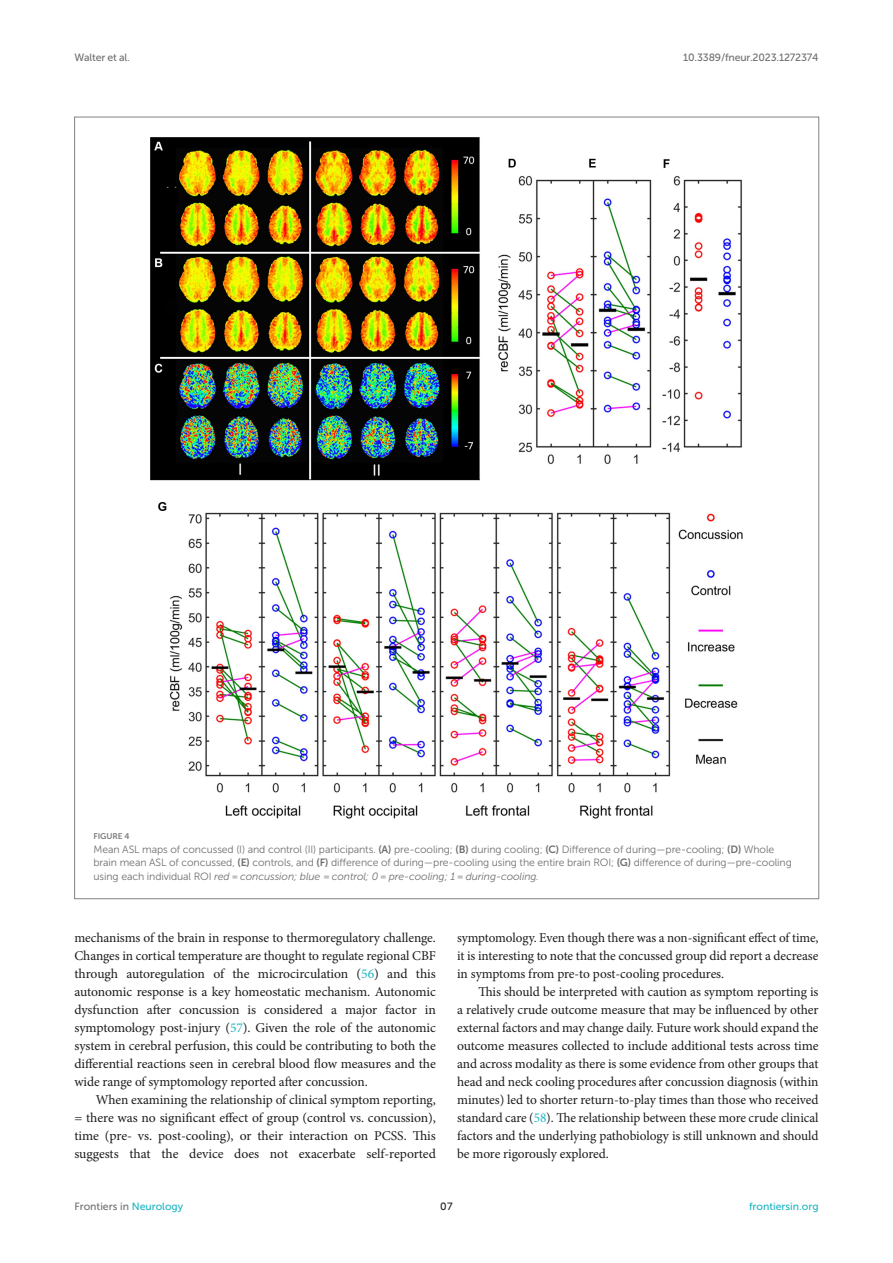
<style>
.page{position:relative;width:893px;height:1263px;background:#fff}
.page>*{position:absolute;margin:0;border:0;box-sizing:border-box;transform-origin:0 0}
.TEXT{font:13.5px/18px "Minion Pro";letter-spacing:-.005em;color:#1b1c1b;text-align:justify}
.FIG_LEG{font:10.5px/13.5px "Museo Sans 300";letter-spacing:-.01em;color:#706f70}
.t1{font:10.5px "Museo Sans 500";letter-spacing:-.015em;color:#706f70}
.t2{font:10.5px "Museo Sans 500";color:#1db5c3}
.t3{font:10.5px "Museo Sans 500";color:#1b1c1b}
.FIG_HD{font:8.25px "Museo Sans 700";letter-spacing:-.01em;color:#7e7f7f}
.s1{font-family:"Museo Sans 700"}
.s2{font-style:italic}
.s3{color:#1db5c3}
</style>
<div class="page">
<img style="left:150px;top:137px;width:593px;height:682px">
<p class="t1" style="left:74px;top:51px;width:57px">Walter et al.</p>
<p class="t1" style="left:683px;top:51px;width:137px">10.3389/fneur.2023.1272374</p>
<p class="FIG_HD" style="left:94px;top:832px;width:37px">FIGURE 4</p>
<p class="FIG_LEG" style="left:94px;top:842px;width:700px">Mean ASL maps of concussed (I) and control (II) participants. <span class="s1">(A)</span> pre-cooling; <span class="s1">(B)</span> during cooling; <span class="s1">(C)</span> Difference of during—pre-cooling; <span class="s1">(D)</span> Whole brain mean ASL of concussed, <span class="s1">(E)</span> controls, and <span class="s1">(F)</span> difference of during—pre-cooling using the entire brain ROI; <span class="s1">(G)</span> difference of during—pre-cooling using each individual ROI <span class="s2">red = concussion; blue = control; 0 = pre-cooling; 1 = during-cooling.</span></p>
<p class="TEXT" style="left:74px;top:929px;width:363px">mechanisms of the brain in response to thermoregulatory challenge.<br>Changes in cortical temperature are thought to regulate regional CBF through autoregulation of the microcirculation (<span class="s3">56</span>) and this autonomic response is a key homeostatic mechanism. Autonomic dysfunction after concussion is considered a major factor in symptomology post-injury (<span class="s3">57</span>). Given the role of the autonomic system in cerebral perfusion, this could be contributing to both the differential reactions seen in cerebral blood flow measures and the wide range of symptomology reported after concussion.</p>
<p class="TEXT" style="left:74px;top:1091px;width:363px;text-indent:21px">When examining the relationship of clinical symptom reporting, = there was no significant effect of group (control vs. concussion), time (pre- vs. post-cooling), or their interaction on PCSS. This suggests that the device does not exacerbate self-reported</p>
<p class="TEXT" style="left:457px;top:929px;width:363px">symptomology. Even though there was a non-significant effect of time, it is interesting to note that the concussed group did report a decrease in symptoms from pre-to post-cooling procedures.</p>
<p class="TEXT" style="left:457px;top:983px;width:363px;text-indent:21px">This should be interpreted with caution as symptom reporting is a relatively crude outcome measure that may be influenced by other external factors and may change daily. Future work should expand the outcome measures collected to include additional tests across time and across modality as there is some evidence from other groups that head and neck cooling procedures after concussion diagnosis (within minutes) led to shorter return-to-play times than those who received standard care (<span class="s3">58</span>). The relationship between these more crude clinical factors and the underlying pathobiology is still unknown and should be more rigorously explored.</p>
<p class="t1" style="left:74px;top:1200px;width:110px">Frontiers in <span class="s3">Neurology</span></p>
<p class="t3" style="left:440px;top:1200px;width:14px">07</p>
<p class="t2" style="left:749px;top:1200px;width:71px">frontiersin.org</p>
</div>
